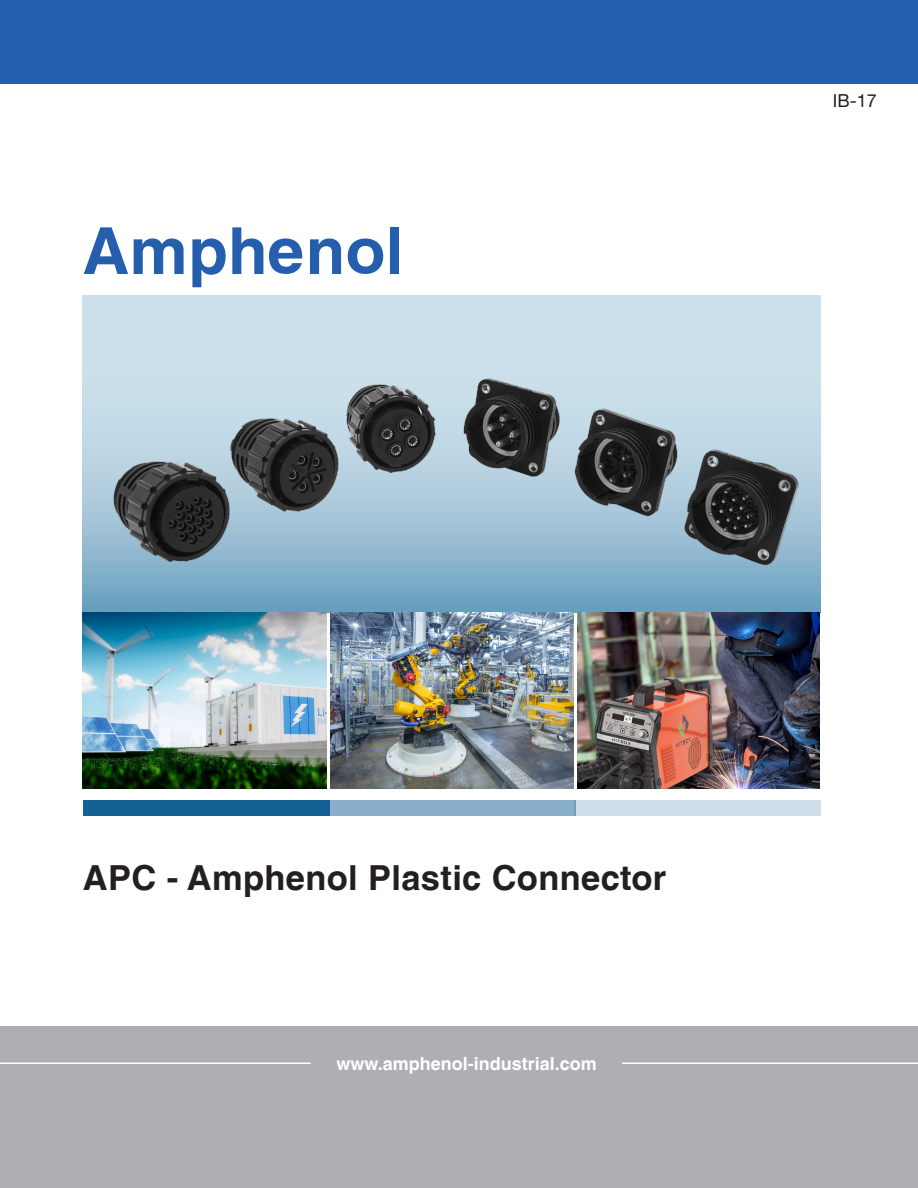
<style>
.page{position:relative;width:918px;height:1188px;background:#fff}
.page>*{position:absolute;margin:0;border:0;box-sizing:border-box;transform-origin:0 0}
.t1{font:700 34.5px "Helvetica LT Std";letter-spacing:.01em;color:#231f20}
.t2{font:700 18px "Helvetica LT Std";color:#fff}
.t3{font:18px "Helvetica Neue LT Std";color:#231f20}
</style>
<div class="page">
<div style="left:0;top:1026px;width:918px;height:162px;background:#aeafb3"></div>
<svg style="left:84px;top:227px;width:44px;height:47px"></svg>
<svg style="left:134px;top:238px;width:50px;height:36px"></svg>
<svg style="left:192px;top:238px;width:34px;height:49px"></svg>
<svg style="left:232px;top:227px;width:31px;height:47px"></svg>
<svg style="left:269px;top:238px;width:33px;height:36px"></svg>
<svg style="left:310px;top:238px;width:31px;height:36px"></svg>
<svg style="left:348px;top:238px;width:35px;height:36px"></svg>
<div style="left:390px;top:227px;width:9px;height:47px;background:#245eac"></div>
<hr style="left:0;top:1063px;width:310px;height:1px;background:#fff">
<hr style="left:622px;top:1063px;width:296px;height:1px;background:#fff">
<div style="left:0;top:0;width:918px;height:83px;background:#245eac"></div>
<div style="left:83px;top:800px;width:246px;height:16px;background:#156095"></div>
<div style="left:329px;top:800px;width:246px;height:16px;background:#8aafca"></div>
<div style="left:574px;top:800px;width:246px;height:16px;background:#d1dfea"></div>
<svg style="left:83px;top:296px;width:737px;height:316px;background:#acccdc"></svg>
<img style="left:97px;top:373px;width:718px;height:197px">
<img style="left:331px;top:612px;width:243px;height:177px">
<img style="left:83px;top:612px;width:244px;height:177px">
<img style="left:577px;top:612px;width:243px;height:177px">
<p class="t3" style="left:833px;top:90px;width:46px">IB-17</p>
<p class="t1" style="left:83px;top:857px;width:585px">APC - Amphenol Plastic Connector</p>
<p class="t2" style="left:337px;top:1053px;width:262px">www.amphenol-industrial.com</p>
</div>
